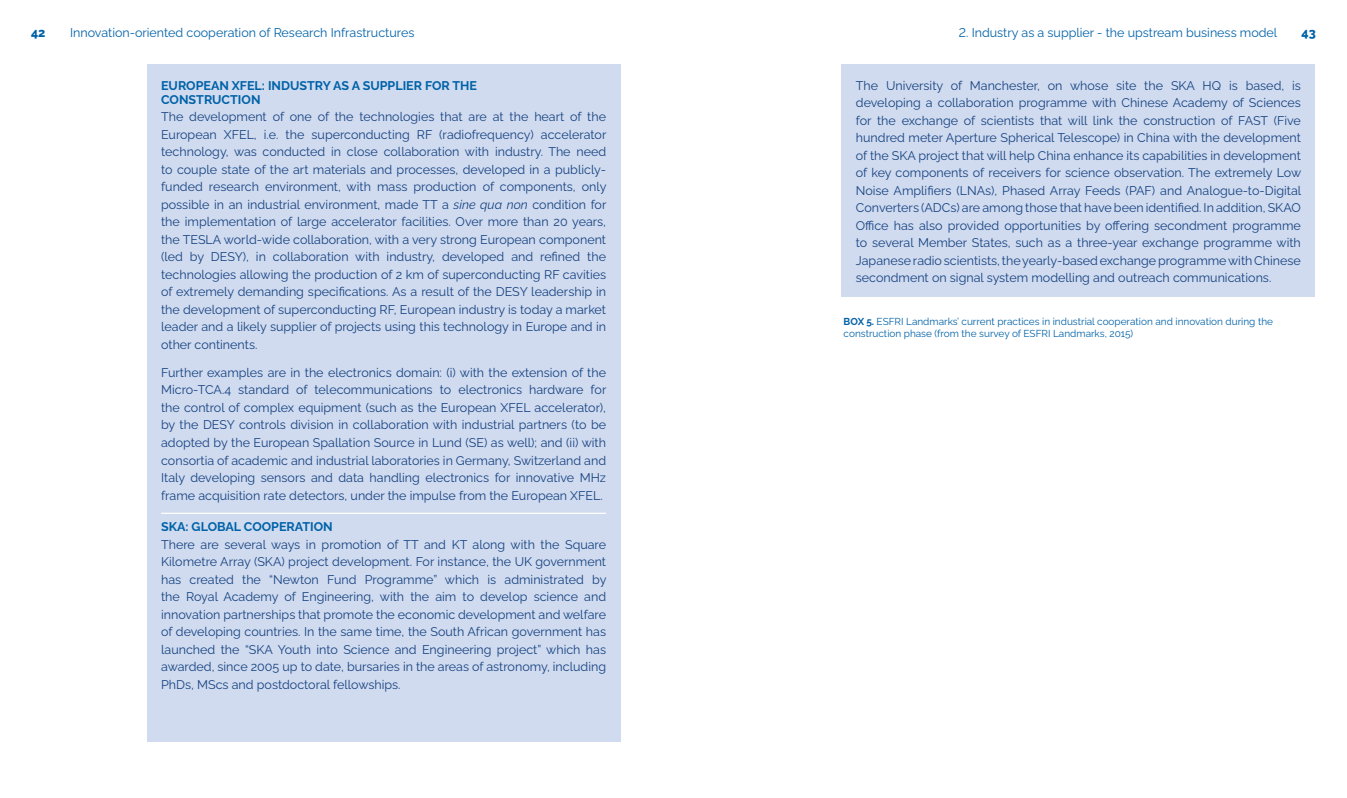
<style>
.page{position:relative;width:1347px;height:798px;background:#fff}
.page>*{position:absolute;margin:0;border:0;box-sizing:border-box;transform-origin:0 0}
.t1{font:12.5px/17.5px "Raleway v 4020 Regular";color:#164281;text-align:justify}
.t2{font:12.5px "Raleway v 4020 Regular";color:#0062a8}
.t3{font:12.5px/13.8px "Raleway v 4020 Bold";color:#0062a8}
.t4{font:700 12.5px "Raleway v 4020 Extra";color:#0062a8}
.t5{font:10px/12px "Raleway v 4020 Regular";color:#0062a8}
.s1{font-family:"Raleway v 4020 Italic"}
.s2{font-family:"Raleway v 4020 Bold"}
</style>
<div class="page">
<div style="left:147px;top:64px;width:473px;height:677px;background:#d0dbef"></div>
<hr style="left:161px;top:512px;width:445px;height:1px;background:#fff">
<div style="left:841px;top:64px;width:474px;height:232px;background:#d0dbef"></div>
<p class="t4" style="left:31px;top:23px;width:16px">42</p>
<p class="t2" style="left:70px;top:22px;width:346px">Innovation-oriented cooperation of Research Infrastructures</p>
<p class="t2" style="left:958px;top:22px;width:320px">2. Industry as a supplier - the upstream business model</p>
<p class="t4" style="left:1301px;top:23px;width:16px">43</p>
<p class="t3" style="left:161px;top:77px;width:317px">EUROPEAN XFEL: INDUSTRY AS A SUPPLIER FOR THE<br>CONSTRUCTION</p>
<p class="t1" style="left:161px;top:106px;width:447px">The development of one of the technologies that are at the heart of the European XFEL, i.e. the superconducting RF (radiofrequency) accelerator technology, was conducted in close collaboration with industry. The need to couple state of the art materials and processes, developed in a publicly&shy;funded research environment, with mass production of components, only possible in an industrial environment, made TT a <span class="s1">sine qua non</span> condition for the implementation of large accelerator facilities. Over more than 20 years, the TESLA world-wide collaboration, with a very strong European component (led by DESY), in collaboration with industry, developed and refined the technologies allowing the production of 2 km of superconducting RF cavities of extremely demanding specifications. As a result of the DESY leadership in the development of superconducting RF, European industry is today a market leader and a likely supplier of projects using this technology in Europe and in other continents.</p>
<p class="t1" style="left:161px;top:362px;width:447px">Further examples are in the electronics domain: (i) with the extension of the Micro-TCA.4 standard of telecommunications to electronics hardware for the control of complex equipment (such as the European XFEL accelerator), by the DESY controls division in collaboration with industrial partners (to be adopted by the European Spallation Source in Lund (SE) as well); and (ii) with consortia of academic and industrial laboratories in Germany, Switzerland and Italy developing sensors and data handling electronics for innovative MHz frame acquisition rate detectors, under the impulse from the European XFEL.</p>
<p class="t3" style="left:161px;top:518px;width:173px">SKA: GLOBAL COOPERATION</p>
<p class="t1" style="left:161px;top:534px;width:447px">There are several ways in promotion of TT and KT along with the Square Kilometre Array (SKA) project development. For instance, the UK government has created the “Newton Fund Programme” which is administrated by the Royal Academy of Engineering, with the aim to develop science and innovation partnerships that promote the economic development and welfare of developing countries. In the same time, the South African government has launched the “SKA Youth into Science and Engineering project” which has awarded, since 2005 up to date, bursaries in the areas of astronomy, including PhDs, MScs and postdoctoral fellowships.</p>
<p class="t1" style="left:856px;top:75px;width:447px">The University of Manchester, on whose site the SKA HQ is based, is developing a collaboration programme with Chinese Academy of Sciences for the exchange of scientists that will link the construction of FAST (Five hundred meter Aperture Spherical Telescope) in China with the development of the SKA project that will help China enhance its capabilities in development of key components of receivers for science observation. The extremely Low Noise Amplifiers (LNAs), Phased Array Feeds (PAF) and Analogue-to-Digital Converters (ADCs) are among those that have been identified. In addition, SKAO Office has also provided opportunities by offering secondment programme to several Member States, such as a three-year exchange programme with Japanese radio scientists, the yearly-based exchange programme with Chinese secondment on signal system modelling and outreach communications.</p>
<p class="t5" style="left:843px;top:314px;width:431px"><span class="s2">BOX 5.</span> ESFRI Landmarks’ current practices in industrial cooperation and innovation during the construction phase (from the survey of ESFRI Landmarks, 2015)</p>
</div>
